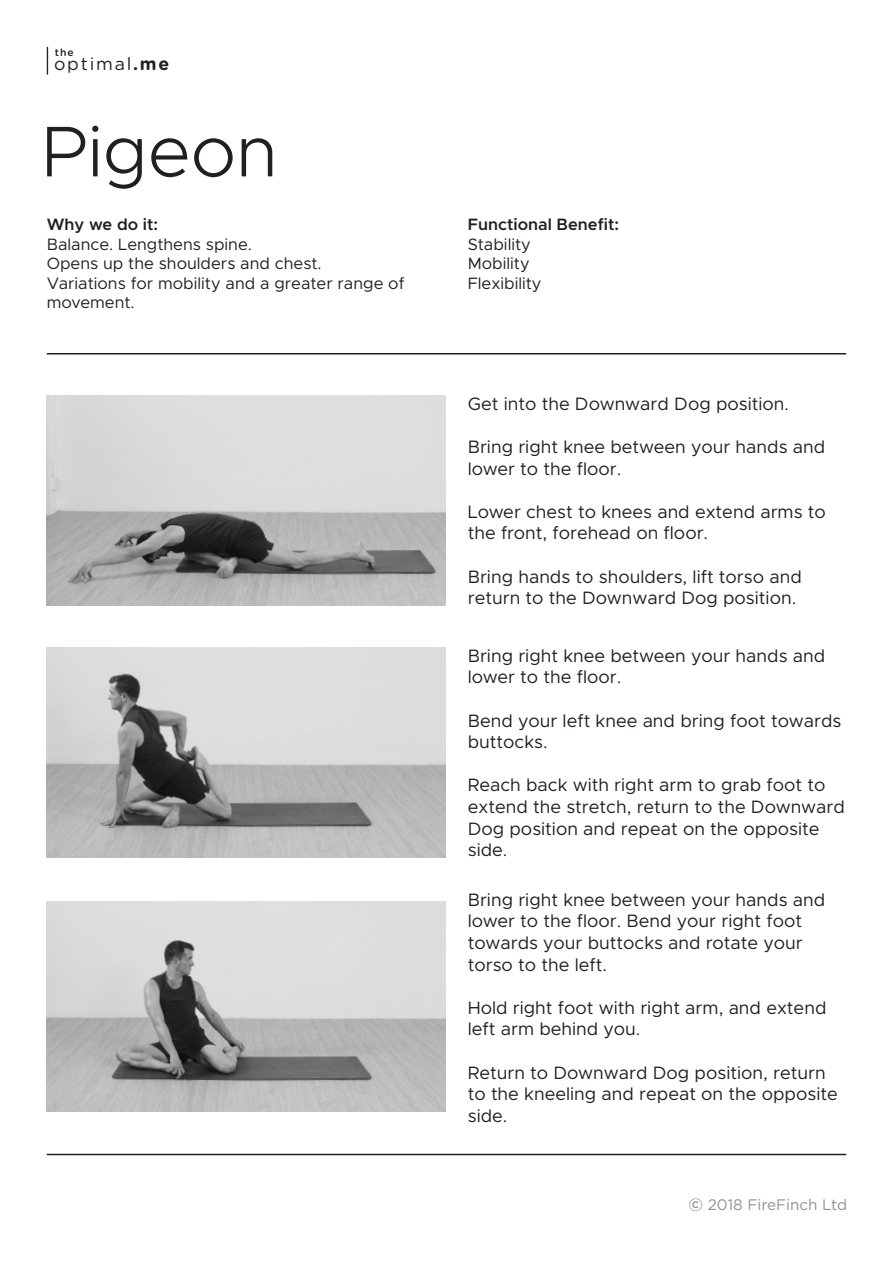
<style>
.page{position:relative;width:893px;height:1263px;background:#fff}
.page>*{position:absolute;margin:0;border:0;box-sizing:border-box;transform-origin:0 0}
.t1{font:300 72px "Metropolis";color:#231f20}
.Bosy_copy{font:18px/21.6px "Metropolis";color:#231f20}
.t2{font:17.7px "Gotham Rounded";letter-spacing:.1em;color:#231f20}
.t3{font:500 17.7px "Gotham";color:#6c6d70}
.t4{font:16.5px/19.5px "Metropolis";color:#231f20}
.t5{font:600 16.5px "Metropolis";color:#231f20}
.t6{font:15.15px "Gotham";color:#6c6d70}
.t7{font:500 10.35px "Gotham Rounded";color:#231f20}
.s1{font-weight:700}
</style>
<div class="page">
<svg style="left:47px;top:47px;width:1px;height:28px"></svg>
<hr style="left:47px;top:353px;width:799px;height:1px;background:#231f20">
<hr style="left:47px;top:1154px;width:799px;height:1px;background:#231f20">
<img style="left:47px;top:395px;width:398px;height:210px">
<img style="left:47px;top:647px;width:398px;height:210px">
<img style="left:47px;top:901px;width:398px;height:210px">
<p class="t7" style="left:55px;top:45px;width:20px">the</p>
<p class="t2" style="left:54px;top:52px;width:117px">optimal<span class="s1">.me</span></p>
<p class="t1" style="left:41px;top:107px;width:238px">Pigeon</p>
<p class="t5" style="left:47px;top:214px;width:113px">Why we do it:</p>
<p class="t4" style="left:47px;top:234px;width:207px">Balance. Lengthens spine.</p>
<p class="t4" style="left:47px;top:254px;width:277px">Opens up the shoulders and chest.</p>
<p class="t4" style="left:47px;top:273px;width:359px">Variations for mobility and a greater range of movement.</p>
<p class="t5" style="left:468px;top:214px;width:153px">Functional Benefit:</p>
<p class="t4" style="left:468px;top:234px;width:65px">Stability</p>
<p class="t4" style="left:468px;top:254px;width:64px">Mobility</p>
<p class="t4" style="left:468px;top:273px;width:76px">Flexibility</p>
<p class="Bosy_copy" style="left:468px;top:393px;width:323px">Get into the Downward Dog position.</p>
<p class="Bosy_copy" style="left:468px;top:436px;width:359px">Bring right knee between your hands and lower to the floor.</p>
<p class="Bosy_copy" style="left:468px;top:501px;width:360px">Lower chest to knees and extend arms to the front, forehead on floor.</p>
<p class="Bosy_copy" style="left:468px;top:566px;width:336px">Bring hands to shoulders, lift torso and return to the Downward Dog position.</p>
<p class="Bosy_copy" style="left:468px;top:645px;width:359px">Bring right knee between your hands and lower to the floor.</p>
<p class="Bosy_copy" style="left:468px;top:710px;width:375px">Bend your left knee and bring foot towards buttocks.</p>
<p class="Bosy_copy" style="left:468px;top:774px;width:379px">Reach back with right arm to grab foot to extend the stretch, return to the Downward<br>Dog position and repeat on the opposite side.</p>
<p class="Bosy_copy" style="left:468px;top:889px;width:359px">Bring right knee between your hands and lower to the floor. Bend your right foot towards your buttocks and rotate your torso to the left.</p>
<p class="Bosy_copy" style="left:468px;top:997px;width:360px">Hold right foot with right arm, and extend left arm behind you.</p>
<p class="Bosy_copy" style="left:468px;top:1062px;width:372px">Return to Downward Dog position, return to the kneeling and repeat on the opposite side.</p>
<p class="t3" style="left:688px;top:1193px;width:16px">©</p>
<p class="t6" style="left:708px;top:1195px;width:141px">2018 FireFinch Ltd</p>
</div>
